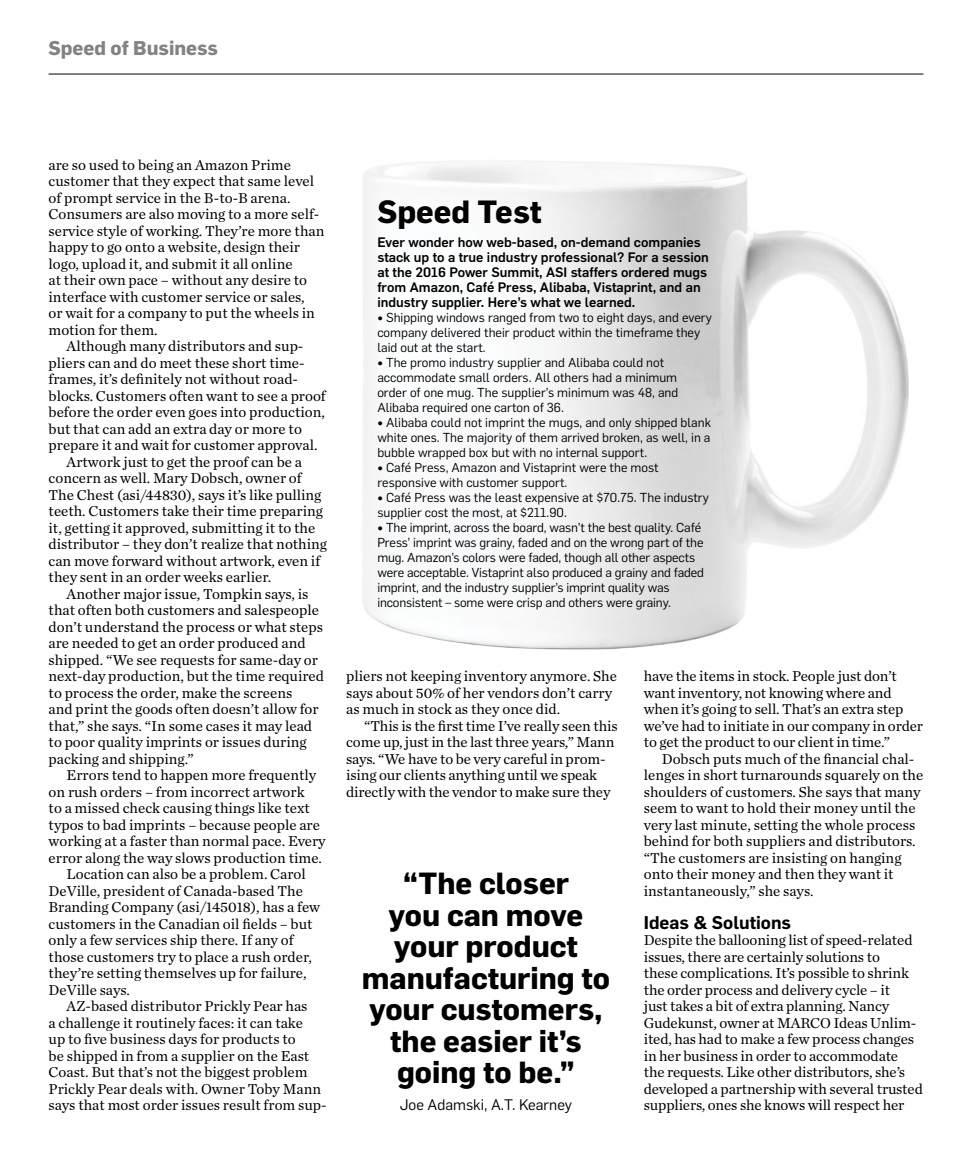
<style>
.page{position:relative;width:972px;height:1175px;background:#fff}
.page>*{position:absolute;margin:0;border:0;box-sizing:border-box;transform-origin:0 0}
.t1{font:700 31.5px "Flama";color:#000}
.t2{font:700 30px/31.5px "Flama";color:#000;text-align:center}
.t3{font:700 19.5px "Flama";color:#808285}
.t4{font:600 18px "Flama";color:#000}
.t5{font:15px/16.5px "Chronicle Text G1";color:#000}
.t6{font:15px "Flama";color:#000}
.t7{font:500 13.5px/15px "Flama";color:#000}
.t8{font:12.75px/15px "Flama";color:#000}
.s1{font-weight:700}
</style>
<div class="page">
<img style="left:362px;top:161px;width:547px;height:488px">
<hr style="left:49px;top:74px;width:874px;height:1px;background:#000">
<h3 class="t3" style="left:49px;top:34px;width:171px">Speed of Business</h3>
<p class="t5" style="left:49px;top:155px;width:277px">are so used to being an Amazon Prime customer that they expect that same level of prompt service in the B-to-B arena.<br>Consumers are also moving to a more self&shy;service style of working. They’re more than happy to go onto a website, design their logo, upload it, and submit it all online<br>at their own pace – without any desire to interface with customer service or sales,<br>or wait for a company to put the wheels in motion for them.</p>
<p class="t5" style="left:67px;top:337px;width:238px">Although many distributors and sup-</p>
<p class="t5" style="left:49px;top:353px;width:258px">pliers can and do meet these short time-</p>
<p class="t5" style="left:49px;top:370px;width:251px">frames, it’s definitely not without road-</p>
<p class="t5" style="left:49px;top:386px;width:279px">blocks. Customers often want to see a proof</p>
<p class="t5" style="left:49px;top:403px;width:278px">before the order even goes into production,</p>
<p class="t5" style="left:49px;top:419px;width:255px">but that can add an extra day or more to</p>
<p class="t5" style="left:49px;top:436px;width:270px">prepare it and wait for customer approval.</p>
<p class="t5" style="left:67px;top:452px;width:237px">Artwork just to get the proof can be a</p>
<p class="t5" style="left:49px;top:469px;width:255px">concern as well. Mary Dobsch, owner of</p>
<p class="t5" style="left:49px;top:485px;width:274px">The Chest (asi/44830), says it’s like pulling</p>
<p class="t5" style="left:49px;top:502px;width:276px">teeth. Customers take their time preparing</p>
<p class="t5" style="left:49px;top:518px;width:268px">it, getting it approved, submitting it to the</p>
<p class="t5" style="left:49px;top:535px;width:280px">distributor – they don’t realize that nothing</p>
<p class="t5" style="left:49px;top:551px;width:273px">can move forward without artwork, even if</p>
<p class="t5" style="left:49px;top:568px;width:224px">they sent in an order weeks earlier.</p>
<p class="t5" style="left:67px;top:584px;width:243px">Another major issue, Tompkin says, is</p>
<p class="t5" style="left:49px;top:601px;width:272px">that often both customers and salespeople</p>
<p class="t5" style="left:49px;top:617px;width:276px">don’t understand the process or what steps</p>
<p class="t5" style="left:49px;top:634px;width:259px">are needed to get an order produced and</p>
<p class="t5" style="left:49px;top:650px;width:271px">shipped. “We see requests for same-day or</p>
<p class="t5" style="left:49px;top:667px;width:277px">next-day production, but the time required</p>
<p class="t5" style="left:49px;top:683px;width:245px">to process the order, make the screens</p>
<p class="t5" style="left:49px;top:700px;width:272px">and print the goods often doesn’t allow for</p>
<p class="t5" style="left:49px;top:716px;width:265px">that,” she says. “In some cases it may lead</p>
<p class="t5" style="left:49px;top:733px;width:260px">to poor quality imprints or issues during</p>
<p class="t5" style="left:49px;top:749px;width:147px">packing and shipping.”</p>
<p class="t5" style="left:67px;top:766px;width:251px">Errors tend to happen more frequently</p>
<p class="t5" style="left:49px;top:782px;width:258px">on rush orders – from incorrect artwork</p>
<p class="t5" style="left:49px;top:799px;width:263px">to a missed check causing things like text</p>
<p class="t5" style="left:49px;top:815px;width:273px">typos to bad imprints – because people are</p>
<p class="t5" style="left:49px;top:832px;width:279px">working at a faster than normal pace. Every</p>
<p class="t5" style="left:49px;top:848px;width:275px">error along the way slows production time.</p>
<p class="t5" style="left:67px;top:865px;width:241px">Location can also be a problem. Carol</p>
<p class="t5" style="left:49px;top:881px;width:256px">DeVille, president of Canada-based The</p>
<p class="t5" style="left:49px;top:898px;width:273px">Branding Company (asi/145018), has a few</p>
<p class="t5" style="left:49px;top:914px;width:265px">customers in the Canadian oil fields – but</p>
<p class="t5" style="left:49px;top:931px;width:247px">only a few services ship there. If any of</p>
<p class="t5" style="left:49px;top:947px;width:265px">those customers try to place a rush order,</p>
<p class="t5" style="left:49px;top:964px;width:260px">they’re setting themselves up for failure,</p>
<p class="t5" style="left:49px;top:980px;width:83px">DeVille says.</p>
<p class="t5" style="left:67px;top:997px;width:242px">AZ-based distributor Prickly Pear has</p>
<p class="t5" style="left:49px;top:1013px;width:256px">a challenge it routinely faces: it can take</p>
<p class="t5" style="left:49px;top:1030px;width:249px">up to five business days for products to</p>
<p class="t5" style="left:49px;top:1046px;width:262px">be shipped in from a supplier on the East</p>
<p class="t5" style="left:49px;top:1063px;width:261px">Coast. But that’s not the biggest problem</p>
<p class="t5" style="left:49px;top:1079px;width:274px">Prickly Pear deals with. Owner Toby Mann</p>
<p class="t5" style="left:49px;top:1096px;width:280px">says that most order issues result from sup-</p>
<h1 class="t1" style="left:377px;top:188px;width:166px">Speed Test</h1>
<p class="t7" style="left:377px;top:233px;width:333px">Ever wonder how web-based, on-demand companies stack up to a true industry professional? For a session at the 2016 Power Summit, ASI staffers ordered mugs from Amazon, Café Press, Alibaba, Vistaprint, and an industry supplier. Here’s what we learned.</p>
<p class="t8" style="left:377px;top:309px;width:336px"><span class="s1">•</span> Shipping windows ranged from two to eight days, and every company delivered their product within the timeframe they laid out at the start.</p>
<p class="t8" style="left:377px;top:354px;width:302px"><span class="s1">•</span> The promo industry supplier and Alibaba could not accommodate small orders. All others had a minimum order of one mug. The supplier’s minimum was 48, and Alibaba required one carton of 36.</p>
<p class="t8" style="left:377px;top:414px;width:335px;text-align:justify"><span class="s1">•</span> Alibaba could not imprint the mugs, and only shipped blank white ones. The majority of them arrived broken, as well, in a bubble wrapped box but with no internal support.</p>
<p class="t8" style="left:377px;top:459px;width:283px"><span class="s1">•</span> Café Press, Amazon and Vistaprint were the most responsive with customer support.</p>
<p class="t8" style="left:377px;top:489px;width:333px"><span class="s1">•</span> Café Press was the least expensive at $70.75. The industry supplier cost the most, at $211.90.</p>
<p class="t8" style="left:377px;top:519px;width:328px"><span class="s1">•</span> The imprint, across the board, wasn’t the best quality. Café Press’ imprint was grainy, faded and on the wrong part of the mug. Amazon’s colors were faded, though all other aspects were acceptable. Vistaprint also produced a grainy and faded imprint, and the industry supplier’s imprint quality was inconsistent – some were crisp and others were grainy.</p>
<p class="t5" style="left:346px;top:667px;width:272px">pliers not keeping inventory anymore. She says about 50% of her vendors don’t carry as much in stock as they once did.</p>
<p class="t5" style="left:346px;top:716px;width:273px;text-indent:18px">“This is the first time I’ve really seen this come up, just in the last three years,” Mann says. “We have to be very careful in prom&shy;ising our clients anything until we speak directly with the vendor to make sure they</p>
<h2 class="t2" style="left:362px;top:865px;width:250px">“The closer<br>you can move your product manufacturing to your customers, the easier it’s going to be.”</h2>
<p class="t6" style="left:400px;top:1093px;width:174px">Joe Adamski, A.T. Kearney</p>
<p class="t5" style="left:644px;top:667px;width:281px">have the items in stock. People just don’t want inventory, not knowing where and when it’s going to sell. That’s an extra step we’ve had to initiate in our company in order to get the product to our client in time.”</p>
<p class="t5" style="left:644px;top:749px;width:281px;text-indent:18px">Dobsch puts much of the financial chal&shy;lenges in short turnarounds squarely on the shoulders of customers. She says that many seem to want to hold their money until the very last minute, setting the whole process behind for both suppliers and distributors. “The customers are insisting on hanging onto their money and then they want it instantaneously,” she says.</p>
<p class="t4" style="left:644px;top:909px;width:149px">Ideas &amp; Solutions</p>
<p class="t5" style="left:644px;top:931px;width:281px">Despite the ballooning list of speed-related issues, there are certainly solutions to<br>these complications. It’s possible to shrink the order process and delivery cycle – it<br>just takes a bit of extra planning. Nancy Gudekunst, owner at MARCO Ideas Unlim&shy;ited, has had to make a few process changes in her business in order to accommodate the requests. Like other distributors, she’s developed a partnership with several trusted suppliers, ones she knows will respect her</p>
</div>
